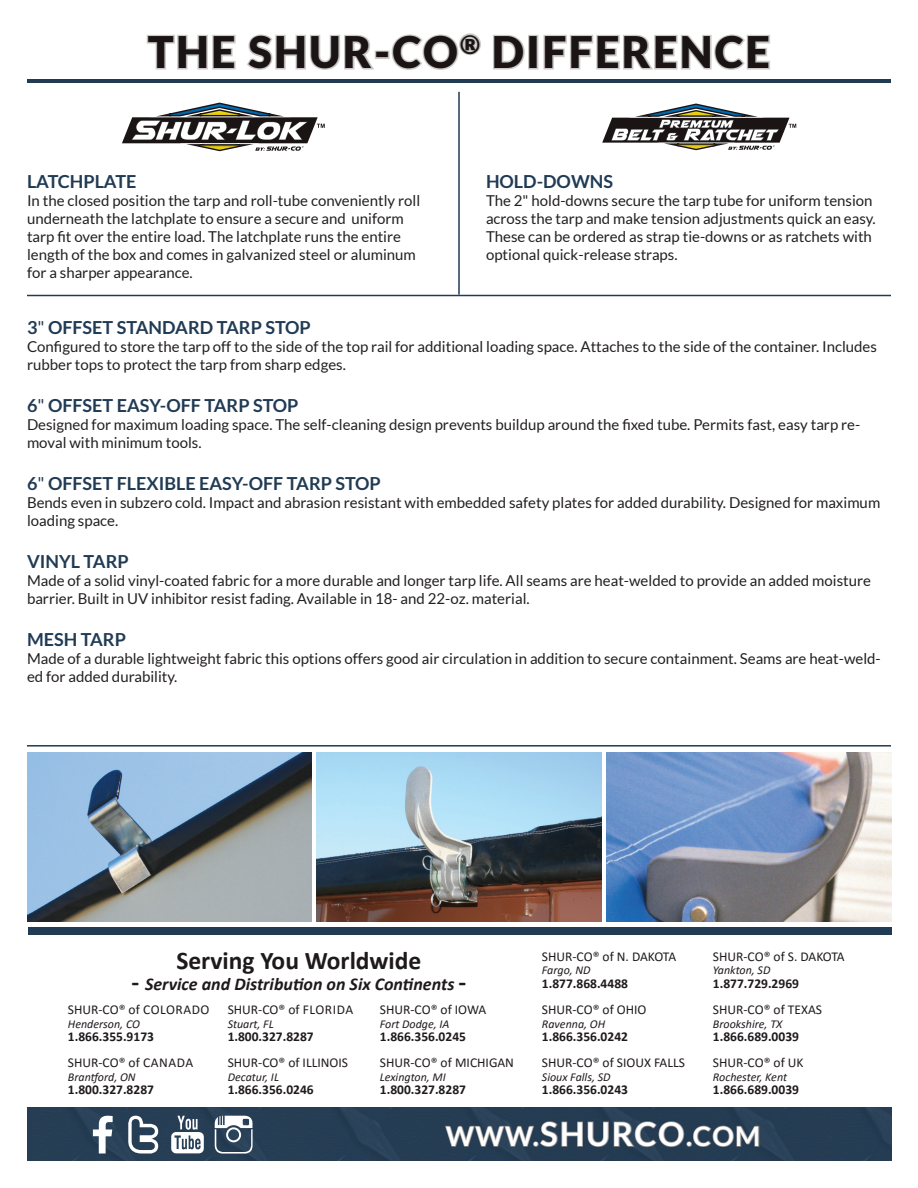
<style>
.page{position:relative;width:918px;height:1188px;background:#fff}
.page>*{position:absolute;margin:0;border:0;box-sizing:border-box;transform-origin:0 0}
.t1{font:900 43.5px "Lato";letter-spacing:.05em;color:#1a1415}
.t2{font:700 27px "Lato";letter-spacing:.05em;color:#fff}
.t3{font:700 25.5px "Calibri";color:#1e1a1b}
.t4{font:700 18px "Lato";color:#213b54}
.t5{font:italic 700 18px "Calibri";color:#1e1a1b}
.t6{font:15px/18px "Lato";color:#231f20}
.t7{font:13.5px "Calibri";color:#1f1a1e}
.t8{font:700 13.5px "Calibri";color:#1f1a1e}
.t9{font:13.5px "Calibri";letter-spacing:.025em;color:#1f1a1e}
.t10{font:italic 12px "Calibri";color:#1f1a1e}
.s1{font-weight:400}
.s2{font-style:normal;font-size:25.5px}
.s3{font-size:33px}
</style>
<div class="page">
<div style="left:27px;top:1107px;width:865px;height:54px;background:#263d54"></div>
<div style="left:28px;top:927px;width:864px;height:8px;background:#213b54"></div>
<svg style="left:444px;top:1116px;width:316px;height:40px;background:#35495c"></svg>
<svg style="left:93px;top:1116px;width:20px;height:38px"></svg>
<svg style="left:128px;top:1116px;width:31px;height:37px"></svg>
<svg style="left:171px;top:1116px;width:33px;height:38px"></svg>
<svg style="left:215px;top:1116px;width:38px;height:38px"></svg>
<svg style="left:146px;top:35px;width:90px;height:35px"></svg>
<svg style="left:247px;top:34px;width:130px;height:36px"></svg>
<div style="left:375px;top:51px;width:15px;height:8px;border:3px solid #cdc9c8"></div>
<svg style="left:391px;top:33px;width:90px;height:37px"></svg>
<svg style="left:493px;top:35px;width:32px;height:35px"></svg>
<div style="left:528px;top:35px;width:10px;height:35px;border:3px solid #cdc9c8"></div>
<svg style="left:543px;top:34px;width:227px;height:36px"></svg>
<hr style="left:27px;top:79px;width:864px;height:4px;background:#213b54">
<img style="left:606px;top:753px;width:285px;height:168px">
<img style="left:27px;top:753px;width:285px;height:168px">
<img style="left:317px;top:753px;width:284px;height:168px">
<hr style="left:27px;top:745px;width:864px;height:2px;background:#213b54">
<hr style="left:27px;top:295px;width:864px;height:1px;background:#213b54">
<svg style="left:122px;top:102px;width:203px;height:50px"></svg>
<svg style="left:602px;top:103px;width:194px;height:48px"></svg>
<hr style="left:458px;top:92px;width:2px;height:203px;background:#213b54">
<p class="t1" style="left:148px;top:27px;width:624px">THE SHUR-CO<sup>®</sup> DIFFERENCE</p>
<p class="t4" style="left:27px;top:171px;width:111px">LATCHPLATE</p>
<p class="t6" style="left:27px;top:191px;width:395px">In the closed position the tarp and roll-tube conveniently roll underneath the latchplate to ensure a secure and uniform tarp fit over the entire load. The latchplate runs the entire length of the box and comes in galvanized steel or aluminum for a sharper appearance.</p>
<p class="t4" style="left:486px;top:171px;width:129px">HOLD-DOWNS</p>
<p class="t6" style="left:486px;top:191px;width:391px">The 2" hold-downs secure the tarp tube for uniform tension across the tarp and make tension adjustments quick an easy.<br>These can be ordered as strap tie-downs or as ratchets with optional quick-release straps.</p>
<p class="t4" style="left:27px;top:317px;width:285px">3<span class="s1">"</span> OFFSET STANDARD TARP STOP</p>
<p class="t6" style="left:27px;top:337px;width:852px">Configured to store the tarp off to the side of the top rail for additional loading space. Attaches to the side of the container. Includes rubber tops to protect the tarp from sharp edges.</p>
<p class="t4" style="left:27px;top:395px;width:273px">6<span class="s1">"</span> OFFSET EASY-OFF TARP STOP</p>
<p class="t6" style="left:27px;top:415px;width:835px">Designed for maximum loading space. The self-cleaning design prevents buildup around the fixed tube. Permits fast, easy tarp re&shy;moval with minimum tools.</p>
<p class="t4" style="left:27px;top:473px;width:355px">6<span class="s1">"</span> OFFSET FLEXIBLE EASY-OFF TARP STOP</p>
<p class="t6" style="left:27px;top:493px;width:855px">Bends even in subzero cold. Impact and abrasion resistant with embedded safety plates for added durability. Designed for maximum loading space.</p>
<p class="t4" style="left:27px;top:551px;width:103px">VINYL TARP</p>
<p class="t6" style="left:27px;top:571px;width:846px">Made of a solid vinyl-coated fabric for a more durable and longer tarp life. All seams are heat-welded to provide an added moisture barrier. Built in UV inhibitor resist fading. Available in 18- and 22-oz. material.</p>
<p class="t4" style="left:27px;top:629px;width:100px">MESH TARP</p>
<p class="t6" style="left:27px;top:649px;width:855px">Made of a durable lightweight fabric this options offers good air circulation in addition to secure containment. Seams are heat-weld&shy;ed for added durability.</p>
<p class="t3" style="left:176px;top:942px;width:247px">Serving You Worldwide</p>
<p class="t5" style="left:131px;top:971px;width:336px"><span class="s2">-</span> Service and Distribution on Six Continents <span class="s2">-</span></p>
<p class="t7" style="left:542px;top:947px;width:136px">SHUR-CO® of N. DAKOTA</p>
<p class="t10" style="left:542px;top:962px;width:50px">Fargo, ND</p>
<p class="t8" style="left:542px;top:974px;width:88px">1.877.868.4488</p>
<p class="t7" style="left:713px;top:947px;width:133px">SHUR-CO® of S. DAKOTA</p>
<p class="t10" style="left:713px;top:962px;width:59px">Yankton, SD</p>
<p class="t8" style="left:713px;top:974px;width:88px">1.877.729.2969</p>
<p class="t9" style="left:68px;top:1000px;width:143px">SHUR-CO® of COLORADO</p>
<p class="t10" style="left:68px;top:1015px;width:74px">Henderson, CO</p>
<p class="t8" style="left:68px;top:1027px;width:88px">1.866.355.9173</p>
<p class="t7" style="left:228px;top:1000px;width:127px">SHUR-CO® of FLORIDA</p>
<p class="t10" style="left:228px;top:1015px;width:48px">Stuart, FL</p>
<p class="t8" style="left:228px;top:1027px;width:88px">1.800.327.8287</p>
<p class="t7" style="left:380px;top:1000px;width:108px">SHUR-CO® of IOWA</p>
<p class="t10" style="left:380px;top:1015px;width:71px">Fort Dodge, IA</p>
<p class="t8" style="left:380px;top:1027px;width:88px">1.866.356.0245</p>
<p class="t7" style="left:542px;top:1000px;width:106px">SHUR-CO® of OHIO</p>
<p class="t10" style="left:542px;top:1015px;width:65px">Ravenna, OH</p>
<p class="t8" style="left:542px;top:1027px;width:88px">1.866.356.0242</p>
<p class="t7" style="left:713px;top:1000px;width:111px">SHUR-CO® of TEXAS</p>
<p class="t10" style="left:713px;top:1015px;width:71px">Brookshire, TX</p>
<p class="t8" style="left:713px;top:1027px;width:88px">1.866.689.0039</p>
<p class="t7" style="left:68px;top:1054px;width:127px">SHUR-CO® of CANADA</p>
<p class="t10" style="left:68px;top:1069px;width:69px">Brantford, ON</p>
<p class="t8" style="left:68px;top:1080px;width:88px">1.800.327.8287</p>
<p class="t7" style="left:228px;top:1054px;width:122px">SHUR-CO® of ILLINOIS</p>
<p class="t10" style="left:228px;top:1069px;width:53px">Decatur, IL</p>
<p class="t8" style="left:228px;top:1080px;width:88px">1.866.356.0246</p>
<p class="t7" style="left:380px;top:1054px;width:136px">SHUR-CO® of MICHIGAN</p>
<p class="t10" style="left:380px;top:1069px;width:68px">Lexington, MI</p>
<p class="t8" style="left:380px;top:1080px;width:88px">1.800.327.8287</p>
<p class="t7" style="left:713px;top:1054px;width:92px">SHUR-CO® of UK</p>
<p class="t10" style="left:713px;top:1069px;width:76px">Rochester, Kent</p>
<p class="t8" style="left:713px;top:1080px;width:88px">1.866.689.0039</p>
<p class="t2" style="left:446px;top:1121px;width:316px">WWW.<span class="s3">SHURCO</span>.COM</p>
<p class="t7" style="left:542px;top:1054px;width:145px">SHUR-CO® of SIOUX FALLS</p>
<p class="t10" style="left:542px;top:1069px;width:70px">Sioux Falls, SD</p>
<p class="t8" style="left:542px;top:1080px;width:88px">1.866.356.0243</p>
</div>
